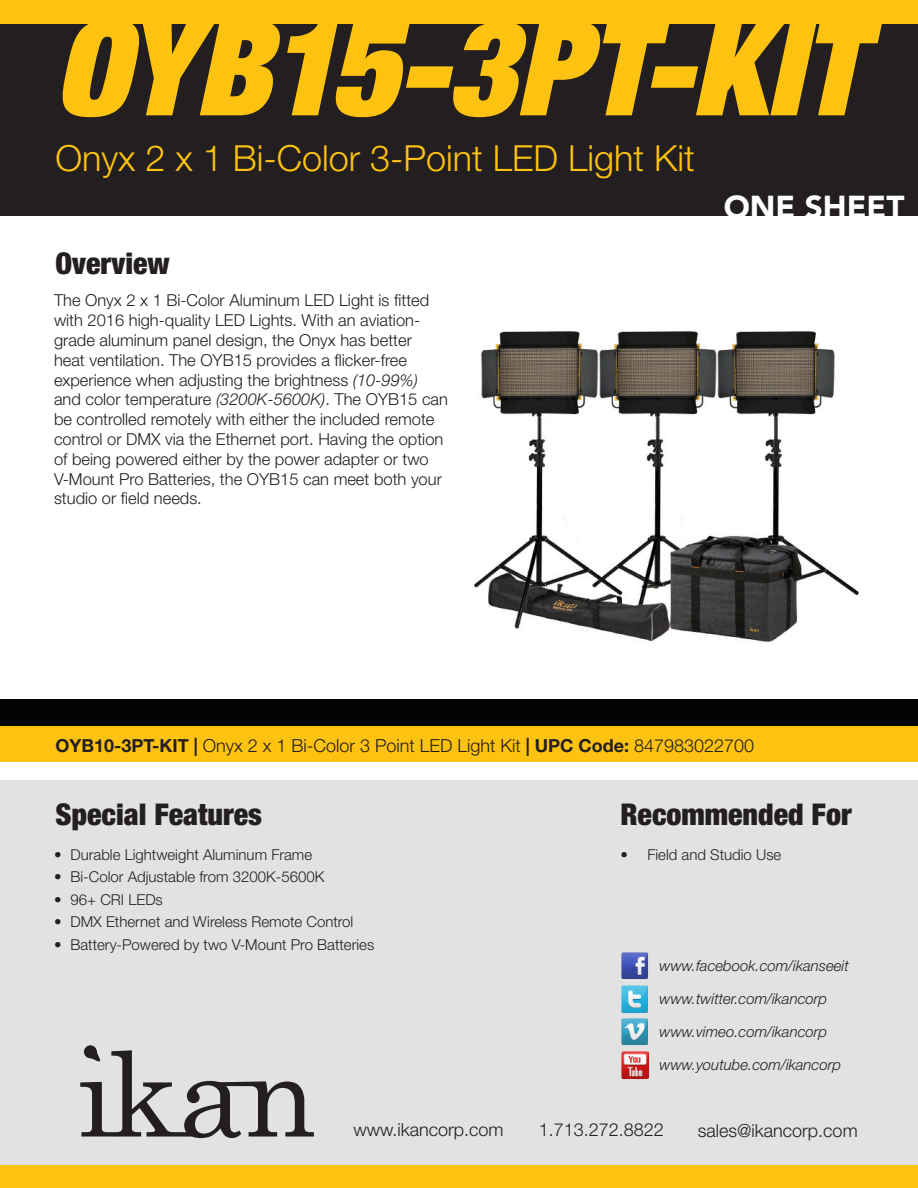
<style>
.page{position:relative;width:918px;height:1188px;background:#fff}
.page>*{position:absolute;margin:0;border:0;box-sizing:border-box;transform-origin:0 0}
.t1{font:italic 900 condensed 132px "Helvetica Neue LT Std";color:#fec210}
.t2{font:300 36px "Helvetica Neue LT Std";color:#fec210}
.t3{font:900 31.5px "Avenir LT Std";color:#fff}
.t4{font:900 condensed 30px "Helvetica Neue LT Std";color:#231f20}
.t5{font:300 18px "Helvetica Neue LT Std";color:#231f20}
.t6{font:300 16.5px/19.8px "Helvetica Neue LT Std";color:#231f20}
.t7{font:300 15px "Helvetica Neue LT Std";color:#231f20}
.t8{font:italic 300 15px "Helvetica Neue LT Std";color:#231f20}
.s1{font-style:italic}
.s2{font-weight:700}
</style>
<div class="page">
<div style="left:0;top:780px;width:918px;height:408px;background:#e2e2e2"></div>
<svg style="left:80px;top:1045px;width:234px;height:93px"></svg>
<div style="left:0;top:0;width:918px;height:216px;background:#231f20"></div>
<div style="left:0;top:0;width:918px;height:24px;background:#fec210"></div>
<div style="left:0;top:724px;width:918px;height:38px;background:#fec210"></div>
<div style="left:0;top:699px;width:918px;height:27px;background:#040503"></div>
<div style="left:0;top:1165px;width:918px;height:23px;background:#fec210"></div>
<img style="left:621px;top:952px;width:27px;height:27px">
<img style="left:621px;top:985px;width:27px;height:28px">
<img style="left:621px;top:1018px;width:27px;height:28px">
<img style="left:621px;top:1051px;width:28px;height:28px">
<img style="left:473px;top:331px;width:386px;height:311px">
<p class="t1" style="left:54px;top:-16px;width:809px">OYB15-3PT-KIT</p>
<p class="t2" style="left:56px;top:137px;width:641px">Onyx 2 x 1 Bi-Color 3-Point LED Light Kit</p>
<p class="t4" style="left:56px;top:245px;width:116px">Overview</p>
<p class="t6" style="left:54px;top:290px;width:396px">The Onyx 2 x 1 Bi-Color Aluminum LED Light is fitted with 2016 high-quality LED Lights. With an aviation&shy;grade aluminum panel design, the Onyx has better<br>heat ventilation. The OYB15 provides a flicker-free experience when adjusting the brightness <span class="s1">(10-99%) </span>and color temperature <span class="s1">(3200K-5600K)</span>. The OYB15 can be controlled remotely with either the included remote control or DMX via the Ethernet port. Having the option of being powered either by the power adapter or two V-Mount Pro Batteries, the OYB15 can meet both your studio or field needs.</p>
<p class="t3" style="left:724px;top:187px;width:182px">ONE SHEET</p>
<p class="t5" style="left:55px;top:735px;width:700px"><span class="s2">OYB10-3PT-KIT |</span> Onyx 2 x 1 Bi-Color 3 Point LED Light Kit <span class="s2">| UPC Code:</span> 847983022700</p>
<p class="t4" style="left:56px;top:796px;width:208px">Special Features</p>
<p class="t7" style="left:54px;top:845px;width:260px">• Durable Lightweight Aluminum Frame</p>
<p class="t7" style="left:54px;top:868px;width:272px">• Bi-Color Adjustable from 3200K-5600K</p>
<p class="t7" style="left:54px;top:890px;width:110px">• 96+ CRI LEDs</p>
<p class="t7" style="left:54px;top:913px;width:301px">• DMX Ethernet and Wireless Remote Control</p>
<p class="t7" style="left:54px;top:935px;width:322px">• Battery-Powered by two V-Mount Pro Batteries</p>
<p class="t4" style="left:620px;top:796px;width:233px">Recommended For</p>
<p class="t7" style="left:620px;top:845px;width:162px">• Field and Studio Use</p>
<p class="t8" style="left:660px;top:957px;width:191px">www.facebook.com/ikanseeit</p>
<p class="t8" style="left:660px;top:990px;width:169px">www.twitter.com/ikancorp</p>
<p class="t8" style="left:660px;top:1023px;width:169px">www.vimeo.com/ikancorp</p>
<p class="t8" style="left:660px;top:1056px;width:183px">www.youtube.com/ikancorp</p>
<p class="t5" style="left:353px;top:1119px;width:152px">www.ikancorp.com</p>
<p class="t5" style="left:539px;top:1119px;width:127px">1.713.272.8822</p>
<p class="t5" style="left:698px;top:1119px;width:161px">sales@ikancorp.com</p>
</div>
